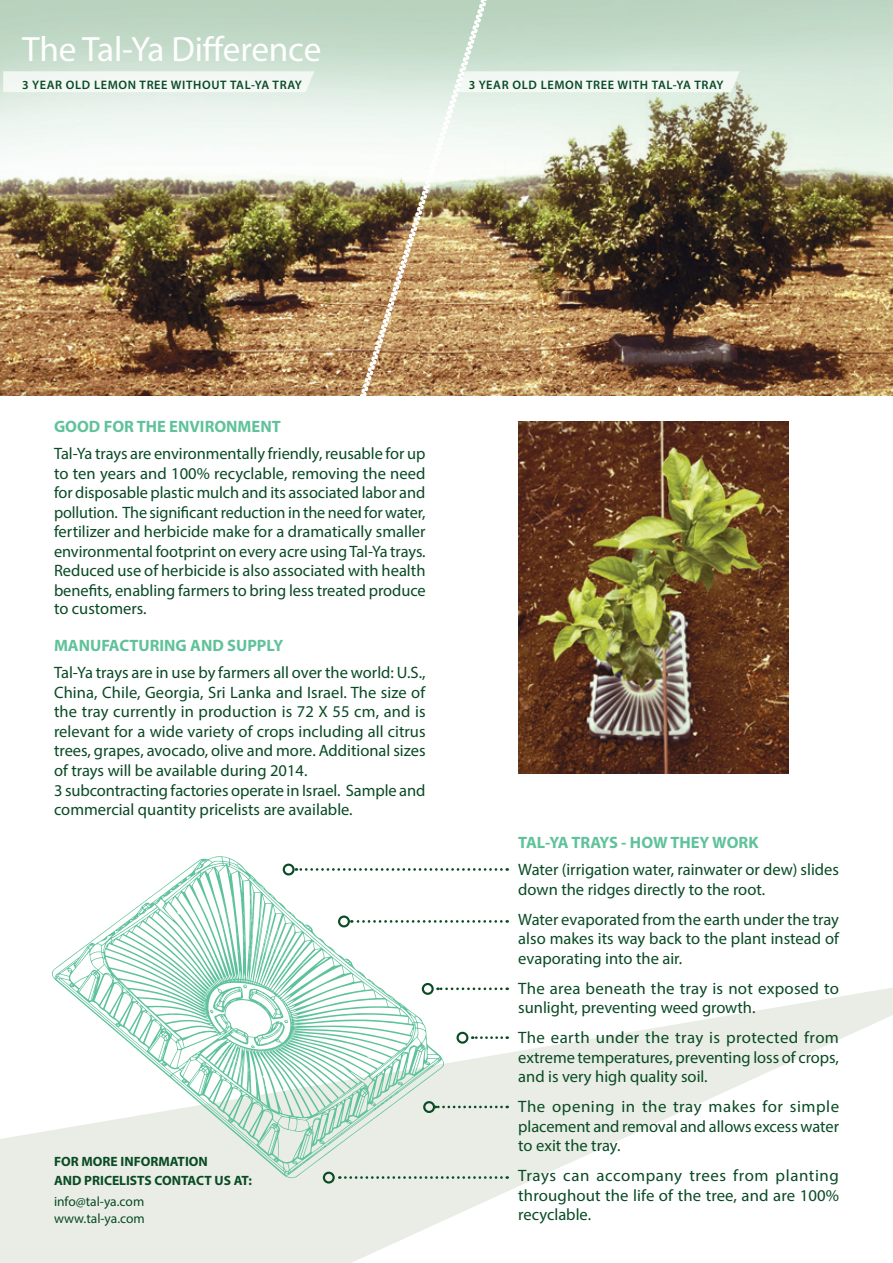
<style>
.page{position:relative;width:893px;height:1263px;background:#fff}
.page>*{position:absolute;margin:0;border:0;box-sizing:border-box;transform-origin:0 0}
.t1{font:35.25px "Myriad Pro";letter-spacing:-.005em;color:#fff}
.t2{font:16.5px/19.5px "Myriad Pro";color:#094a24;text-align:justify}
.t3{font:700 16.5px "Myriad Pro";color:#60c29b}
.t4{font:700 13.5px/19.5px "Myriad Pro";color:#094b25}
.t5{font:13.5px/16.5px "Myriad Pro";color:#094a24}
.t6{font:600 12.3px "Myriad Pro";letter-spacing:.05em;color:#094b25}
</style>
<div class="page">
<img style="left:518px;top:421px;width:270px;height:353px">
<svg style="left:0;top:987px;width:893px;height:276px"></svg>
<svg style="left:51px;top:856px;width:393px;height:323px"></svg>
<svg style="left:284px;top:1020px;width:4px;height:3px"></svg>
<svg style="left:243px;top:984px;width:4px;height:4px"></svg>
<svg style="left:251px;top:1045px;width:4px;height:3px"></svg>
<svg style="left:296px;top:868px;width:205px;height:3px"></svg>
<svg style="left:351px;top:920px;width:150px;height:3px"></svg>
<svg style="left:438px;top:987px;width:63px;height:3px"></svg>
<svg style="left:472px;top:1036px;width:36px;height:3px"></svg>
<svg style="left:435px;top:1106px;width:73px;height:2px"></svg>
<svg style="left:339px;top:1176px;width:162px;height:3px"></svg>
<div style="left:283px;top:863px;width:12px;height:12px;border:2px solid #094b25;border-radius:50%"></div>
<div style="left:338px;top:915px;width:12px;height:12px;border:2px solid #094b25;border-radius:50%"></div>
<div style="left:422px;top:983px;width:12px;height:12px;border:2px solid #094b25;border-radius:50%"></div>
<div style="left:456px;top:1032px;width:12px;height:12px;border:2px solid #094b25;border-radius:50%"></div>
<div style="left:423px;top:1101px;width:12px;height:12px;border:2px solid #094b25;border-radius:50%"></div>
<div style="left:323px;top:1172px;width:12px;height:11px;border:2px solid #094b25;border-radius:50%"></div>
<img style="left:0;top:0;width:893px;height:395px">
<div style="left:3px;top:71px;width:311px;height:21px;background:#f3f8f4"></div>
<div style="left:488px;top:71px;width:252px;height:21px;background:#f4f8f5"></div>
<svg style="left:363px;top:0;width:125px;height:396px"></svg>
<img style="left:361px;top:0;width:125px;height:393px">
<h1 class="t1" style="left:22px;top:27px;width:300px">The Tal-Ya Difference</h1>
<p class="t6" style="left:22px;top:77px;width:281px">3 YEAR OLD LEMON TREE WITHOUT TAL-YA TRAY</p>
<p class="t6" style="left:469px;top:77px;width:256px">3 YEAR OLD LEMON TREE WITH TAL-YA TRAY</p>
<p class="t3" style="left:54px;top:416px;width:228px">GOOD FOR THE ENVIRONMENT</p>
<p class="t2" style="left:54px;top:444px;width:373px">Tal-Ya trays are environmentally friendly, reusable for up to ten years and 100% recyclable, removing the need for disposable plastic mulch and its associated labor and pollution. The significant reduction in the need for water, fertilizer and herbicide make for a dramatically smaller environmental footprint on every acre using Tal-Ya trays.<br>Reduced use of herbicide is also associated with health benefits, enabling farmers to bring less treated produce</p>
<p class="t2" style="left:54px;top:598px;width:94px">to customers.</p>
<p class="t3" style="left:54px;top:635px;width:231px">MANUFACTURING AND SUPPLY</p>
<p class="t2" style="left:54px;top:663px;width:373px;text-align:left">Tal-Ya trays are in use by farmers all over the world: U.S., China, Chile, Georgia, Sri Lanka and Israel. The size of the tray currently in production is 72 X 55 cm, and is relevant for a wide variety of crops including all citrus trees, grapes, avocado, olive and more. Additional sizes of trays will be available during 2014.<br>3 subcontracting factories operate in Israel. Sample and commercial quantity pricelists are available.</p>
<p class="t4" style="left:54px;top:1151px;width:199px">FOR MORE INFORMATION<br>AND PRICELISTS CONTACT US AT:</p>
<p class="t5" style="left:54px;top:1193px;width:92px">info@tal-ya.com www.tal-ya.com</p>
<p class="t3" style="left:518px;top:832px;width:242px">TAL-YA TRAYS - HOW THEY WORK</p>
<p class="t2" style="left:518px;top:860px;width:322px">Water (irrigation water, rainwater or dew) slides down the ridges directly to the root.</p>
<p class="t2" style="left:518px;top:909px;width:322px">Water evaporated from the earth under the tray also makes its way back to the plant instead of evaporating into the air.</p>
<p class="t2" style="left:518px;top:978px;width:322px">The area beneath the tray is not exposed to sunlight, preventing weed growth.</p>
<p class="t2" style="left:518px;top:1028px;width:322px">The earth under the tray is protected from extreme temperatures, preventing loss of crops, and is very high quality soil.</p>
<p class="t2" style="left:518px;top:1097px;width:322px">The opening in the tray makes for simple placement and removal and allows excess water to exit the tray.</p>
<p class="t2" style="left:518px;top:1166px;width:322px">Trays can accompany trees from planting throughout the life of the tree, and are 100% recyclable.</p>
</div>
